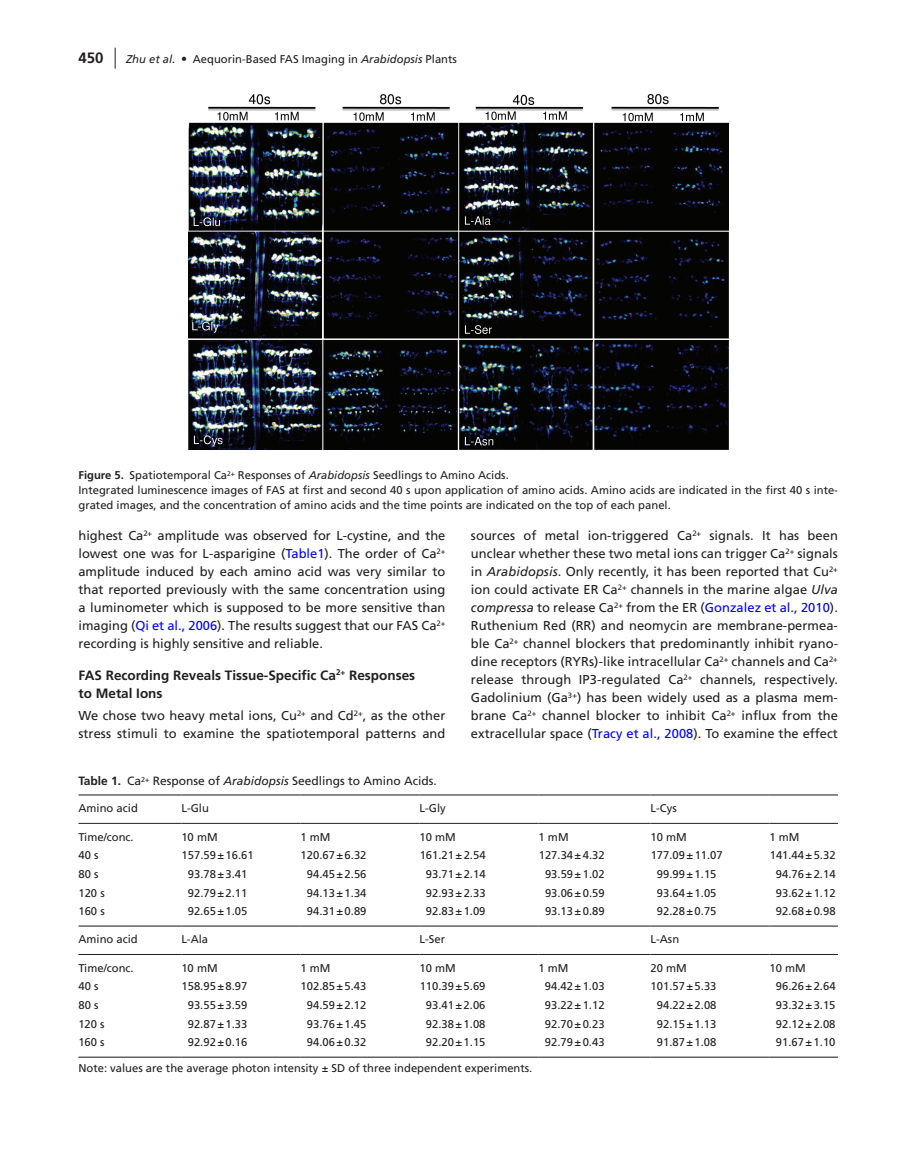
<style>
.page{position:relative;width:919px;height:1174px;background:#fff}
.page>*{position:absolute;margin:0;border:0;box-sizing:border-box;transform-origin:0 0}
.t1{font:700 15px "Frutiger LT Std";color:#231f20}
.t2{font:700 13.5px/18px "Frutiger LT Std";color:#231f20}
.t3{font:12.9px/18px "Frutiger LT Std";letter-spacing:.005em;color:#231f20;text-align:justify}
.t4{font:12px "Frutiger LT Std";color:#231f20}
.t5{font:11.25px/15px "Frutiger LT Std";color:#231f20}
.s1{font-style:italic}
.s2{font-size:12px}
.s3{font-weight:700}
.s4{color:#00f}
</style>
<div class="page">
<svg style="left:115px;top:48px;width:1px;height:21px"></svg>
<hr style="left:78px;top:794px;width:103px;height:1px;background:#231f20">
<hr style="left:181px;top:794px;width:119px;height:1px;background:#231f20">
<hr style="left:300px;top:794px;width:119px;height:1px;background:#231f20">
<hr style="left:419px;top:794px;width:119px;height:1px;background:#231f20">
<hr style="left:538px;top:794px;width:112px;height:1px;background:#231f20">
<hr style="left:650px;top:794px;width:119px;height:1px;background:#231f20">
<hr style="left:769px;top:794px;width:68px;height:1px;background:#231f20">
<hr style="left:78px;top:1056px;width:103px;height:1px;background:#231f20">
<hr style="left:181px;top:1056px;width:119px;height:1px;background:#231f20">
<hr style="left:300px;top:1056px;width:119px;height:1px;background:#231f20">
<hr style="left:419px;top:1056px;width:119px;height:1px;background:#231f20">
<hr style="left:538px;top:1056px;width:112px;height:1px;background:#231f20">
<hr style="left:650px;top:1056px;width:119px;height:1px;background:#231f20">
<hr style="left:769px;top:1056px;width:68px;height:1px;background:#231f20">
<hr style="left:78px;top:925px;width:103px;height:1px;background:#231f20">
<hr style="left:181px;top:925px;width:119px;height:1px;background:#231f20">
<hr style="left:300px;top:925px;width:119px;height:1px;background:#231f20">
<hr style="left:419px;top:925px;width:119px;height:1px;background:#231f20">
<hr style="left:538px;top:925px;width:112px;height:1px;background:#231f20">
<hr style="left:650px;top:925px;width:119px;height:1px;background:#231f20">
<hr style="left:769px;top:925px;width:68px;height:1px;background:#231f20">
<hr style="left:78px;top:954px;width:103px;height:1px;background:#231f20">
<hr style="left:181px;top:954px;width:119px;height:1px;background:#231f20">
<hr style="left:300px;top:954px;width:119px;height:1px;background:#231f20">
<hr style="left:419px;top:954px;width:119px;height:1px;background:#231f20">
<hr style="left:538px;top:954px;width:112px;height:1px;background:#231f20">
<hr style="left:650px;top:954px;width:119px;height:1px;background:#231f20">
<hr style="left:769px;top:954px;width:68px;height:1px;background:#231f20">
<hr style="left:78px;top:823px;width:103px;height:1px;background:#231f20">
<hr style="left:181px;top:823px;width:119px;height:1px;background:#231f20">
<hr style="left:300px;top:823px;width:119px;height:1px;background:#231f20">
<hr style="left:419px;top:823px;width:119px;height:1px;background:#231f20">
<hr style="left:538px;top:823px;width:112px;height:1px;background:#231f20">
<hr style="left:650px;top:823px;width:119px;height:1px;background:#231f20">
<hr style="left:769px;top:823px;width:68px;height:1px;background:#231f20">
<img style="left:188px;top:95px;width:540px;height:354px">
<p class="t1" style="left:78px;top:49px;width:27px">450</p>
<p class="t5" style="left:126px;top:52px;width:332px"><span class="s1">Zhu et al.</span> <span class="s2">•</span> Aequorin-Based FAS Imaging in <span class="s1">Arabidopsis</span> Plants</p>
<p class="t5" style="left:78px;top:468px;width:761px"><span class="s3">Figure 5.</span> Spatiotemporal Ca<sup>2+</sup> Responses of <span class="s1">Arabidopsis</span> Seedlings to Amino Acids.<br>Integrated luminescence images of FAS at first and second 40 s upon application of amino acids. Amino acids are indicated in the first 40 s inte&shy;grated images, and the concentration of amino acids and the time points are indicated on the top of each panel.</p>
<p class="t3" style="left:78px;top:526px;width:368px">highest Ca<sup>2+</sup> amplitude was observed for L-cystine, and the lowest one was for L-asparigine (<span class="s4">Table1</span>). The order of Ca<sup>2+ </sup>amplitude induced by each amino acid was very similar to that reported previously with the same concentration using a luminometer which is supposed to be more sensitive than imaging (<span class="s4">Qi et al., 2006</span>). The results suggest that our FAS Ca<sup>2+ </sup>recording is highly sensitive and reliable.</p>
<p class="t2" style="left:78px;top:666px;width:338px">FAS Recording Reveals Tissue-Specific Ca<sup>2+</sup> Responses to Metal Ions</p>
<p class="t3" style="left:78px;top:706px;width:368px">We chose two heavy metal ions, Cu<sup>2+</sup> and Cd<sup>2+</sup>, as the other stress stimuli to examine the spatiotemporal patterns and</p>
<p class="t3" style="left:471px;top:526px;width:368px">sources of metal ion-triggered Ca<sup>2+</sup> signals. It has been unclear whether these two metal ions can trigger Ca<sup>2+</sup> signals in <span class="s1">Arabidopsis</span>. Only recently, it has been reported that Cu<sup>2+ </sup>ion could activate ER Ca<sup>2+</sup> channels in the marine algae <span class="s1">Ulva compressa</span> to release Ca<sup>2+</sup> from the ER (<span class="s4">Gonzalez et al., 2010</span>).<br>Ruthenium Red (RR) and neomycin are membrane-permea&shy;ble Ca<sup>2+</sup> channel blockers that predominantly inhibit ryano&shy;dine receptors (RYRs)-like intracellular Ca<sup>2+</sup> channels and Ca<sup>2+ </sup>release through IP3-regulated Ca<sup>2+</sup> channels, respectively.<br>Gadolinium (Ga<sup>3+</sup>) has been widely used as a plasma mem&shy;brane Ca<sup>2+</sup> channel blocker to inhibit Ca<sup>2+</sup> influx from the extracellular space (<span class="s4">Tracy et al., 2008</span>). To examine the effect</p>
<p class="t4" style="left:78px;top:774px;width:360px"><span class="s3">Table 1.</span> Ca<sup>2+</sup> Response of <span class="s1">Arabidopsis</span> Seedlings to Amino Acids.</p>
<p class="t5" style="left:78px;top:801px;width:61px">Amino acid</p>
<p class="t5" style="left:181px;top:801px;width:29px">L-Glu</p>
<p class="t5" style="left:419px;top:801px;width:28px">L-Gly</p>
<p class="t5" style="left:650px;top:801px;width:28px">L-Cys</p>
<p class="t5" style="left:78px;top:829px;width:57px">Time/conc.</p>
<p class="t5" style="left:181px;top:829px;width:38px">10 mM</p>
<p class="t5" style="left:300px;top:829px;width:32px">1 mM</p>
<p class="t5" style="left:419px;top:829px;width:38px">10 mM</p>
<p class="t5" style="left:538px;top:829px;width:32px">1 mM</p>
<p class="t5" style="left:650px;top:829px;width:38px">10 mM</p>
<p class="t5" style="left:769px;top:829px;width:32px">1 mM</p>
<p class="t5" style="left:78px;top:848px;width:22px">40 s</p>
<p class="t5" style="left:181px;top:848px;width:74px">157.59±16.61</p>
<p class="t5" style="left:300px;top:848px;width:67px">120.67±6.32</p>
<p class="t5" style="left:419px;top:848px;width:67px">161.21±2.54</p>
<p class="t5" style="left:538px;top:848px;width:67px">127.34±4.32</p>
<p class="t5" style="left:650px;top:848px;width:74px">177.09±11.07</p>
<p class="t5" style="left:769px;top:848px;width:67px">141.44±5.32</p>
<p class="t5" style="left:78px;top:866px;width:22px">80 s</p>
<p class="t5" style="left:188px;top:866px;width:61px">93.78±3.41</p>
<p class="t5" style="left:307px;top:866px;width:61px">94.45±2.56</p>
<p class="t5" style="left:426px;top:866px;width:61px">93.71±2.14</p>
<p class="t5" style="left:545px;top:866px;width:61px">93.59±1.02</p>
<p class="t5" style="left:657px;top:866px;width:61px">99.99±1.15</p>
<p class="t5" style="left:776px;top:866px;width:61px">94.76±2.14</p>
<p class="t5" style="left:78px;top:885px;width:28px">120 s</p>
<p class="t5" style="left:188px;top:885px;width:61px">92.79±2.11</p>
<p class="t5" style="left:307px;top:885px;width:61px">94.13±1.34</p>
<p class="t5" style="left:426px;top:885px;width:61px">92.93±2.33</p>
<p class="t5" style="left:545px;top:885px;width:61px">93.06±0.59</p>
<p class="t5" style="left:657px;top:885px;width:61px">93.64±1.05</p>
<p class="t5" style="left:775px;top:885px;width:61px">93.62±1.12</p>
<p class="t5" style="left:78px;top:903px;width:28px">160 s</p>
<p class="t5" style="left:188px;top:903px;width:61px">92.65±1.05</p>
<p class="t5" style="left:307px;top:903px;width:61px">94.31±0.89</p>
<p class="t5" style="left:426px;top:903px;width:61px">92.83±1.09</p>
<p class="t5" style="left:545px;top:903px;width:61px">93.13±0.89</p>
<p class="t5" style="left:656px;top:903px;width:61px">92.28±0.75</p>
<p class="t5" style="left:775px;top:903px;width:61px">92.68±0.98</p>
<p class="t5" style="left:78px;top:932px;width:61px">Amino acid</p>
<p class="t5" style="left:181px;top:932px;width:28px">L-Ala</p>
<p class="t5" style="left:419px;top:932px;width:27px">L-Ser</p>
<p class="t5" style="left:650px;top:932px;width:30px">L-Asn</p>
<p class="t5" style="left:78px;top:960px;width:57px">Time/conc.</p>
<p class="t5" style="left:181px;top:960px;width:38px">10 mM</p>
<p class="t5" style="left:300px;top:960px;width:32px">1 mM</p>
<p class="t5" style="left:419px;top:960px;width:38px">10 mM</p>
<p class="t5" style="left:538px;top:960px;width:32px">1 mM</p>
<p class="t5" style="left:650px;top:960px;width:38px">20 mM</p>
<p class="t5" style="left:769px;top:960px;width:38px">10 mM</p>
<p class="t5" style="left:78px;top:979px;width:22px">40 s</p>
<p class="t5" style="left:181px;top:979px;width:67px">158.95±8.97</p>
<p class="t5" style="left:300px;top:979px;width:67px">102.85±5.43</p>
<p class="t5" style="left:419px;top:979px;width:67px">110.39±5.69</p>
<p class="t5" style="left:545px;top:979px;width:61px">94.42±1.03</p>
<p class="t5" style="left:650px;top:979px;width:67px">101.57±5.33</p>
<p class="t5" style="left:775px;top:979px;width:61px">96.26±2.64</p>
<p class="t5" style="left:78px;top:998px;width:22px">80 s</p>
<p class="t5" style="left:188px;top:998px;width:61px">93.55±3.59</p>
<p class="t5" style="left:307px;top:998px;width:61px">94.59±2.12</p>
<p class="t5" style="left:426px;top:998px;width:61px">93.41±2.06</p>
<p class="t5" style="left:545px;top:998px;width:61px">93.22±1.12</p>
<p class="t5" style="left:656px;top:998px;width:61px">94.22±2.08</p>
<p class="t5" style="left:775px;top:998px;width:61px">93.32±3.15</p>
<p class="t5" style="left:78px;top:1016px;width:28px">120 s</p>
<p class="t5" style="left:188px;top:1016px;width:61px">92.87±1.33</p>
<p class="t5" style="left:307px;top:1016px;width:61px">93.76±1.45</p>
<p class="t5" style="left:426px;top:1016px;width:61px">92.38±1.08</p>
<p class="t5" style="left:545px;top:1016px;width:61px">92.70±0.23</p>
<p class="t5" style="left:656px;top:1016px;width:61px">92.15±1.13</p>
<p class="t5" style="left:775px;top:1016px;width:61px">92.12±2.08</p>
<p class="t5" style="left:78px;top:1034px;width:28px">160 s</p>
<p class="t5" style="left:188px;top:1034px;width:61px">92.92±0.16</p>
<p class="t5" style="left:307px;top:1034px;width:61px">94.06±0.32</p>
<p class="t5" style="left:426px;top:1034px;width:61px">92.20±1.15</p>
<p class="t5" style="left:545px;top:1034px;width:61px">92.79±0.43</p>
<p class="t5" style="left:656px;top:1034px;width:61px">91.87±1.08</p>
<p class="t5" style="left:775px;top:1034px;width:61px">91.67±1.10</p>
<p class="t5" style="left:78px;top:1060px;width:455px">Note: values are the average photon intensity ± SD of three independent experiments.</p>
</div>
